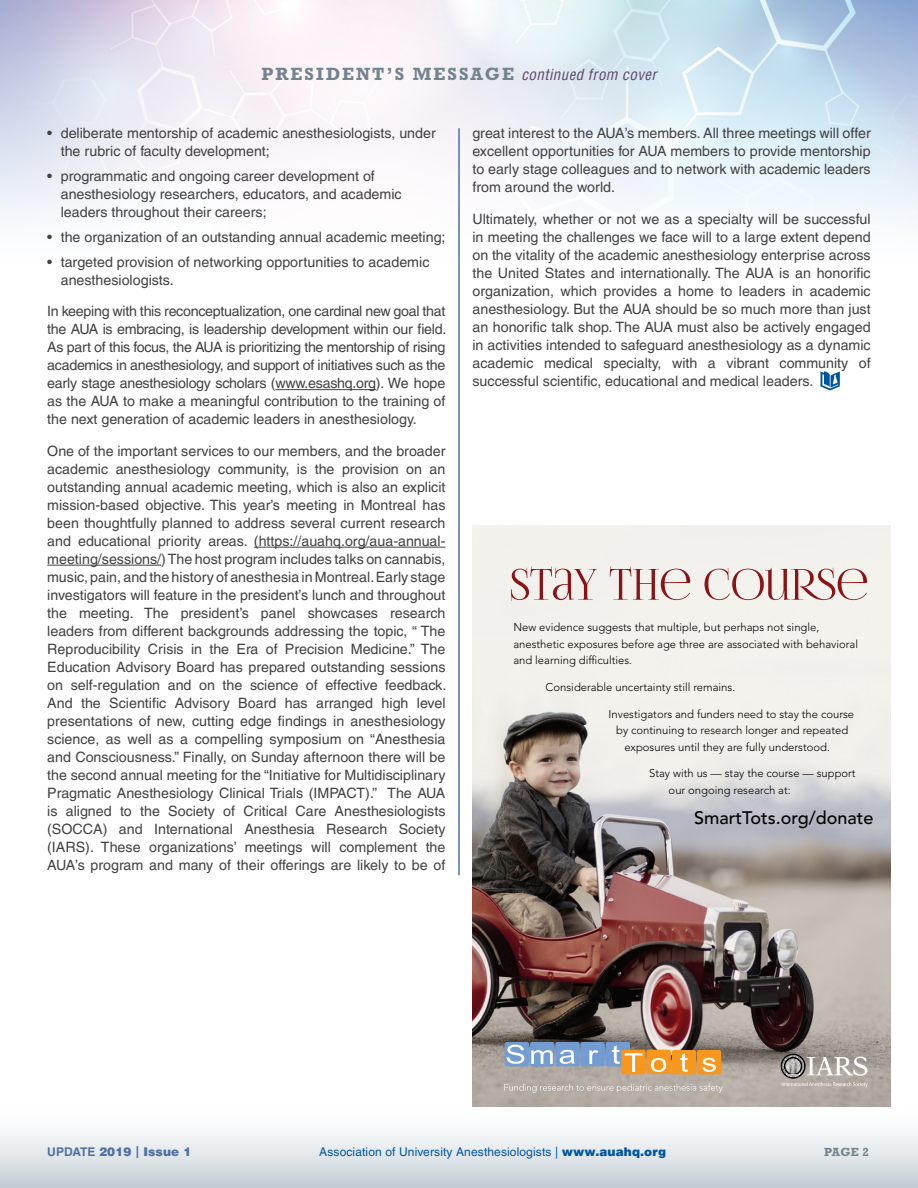
<style>
.page{position:relative;width:918px;height:1188px;background:#fff}
.page>*{position:absolute;margin:0;border:0;box-sizing:border-box;transform-origin:0 0}
.t1{font:700 18px "Rockwell Std";letter-spacing:.11em;color:#73848d}
.t2{font:500 18px "Avenir LT Std";color:#000}
.t3{font:14.25px/18px "Helvetica LT Pro";color:#414042;text-align:justify}
.t4{font:12px "Helvetica LT Pro";letter-spacing:.01em;color:#00569e}
.t5{font:900 12px "Helvetica LT Pro";letter-spacing:.01em;color:#4f70a5}
.t6{font:700 12px "Rockwell Std";color:#73848d}
.t7{font:300 11.25px/16.5px "Avenir LT Std";color:#000}
.s1{font-family:"Helvetica LT Pro";font-weight:400;font-style:italic;font-stretch:condensed;font-size:15px;color:#5f456c}
.s2{font-weight:700}
.s3{font-weight:900}
</style>
<div class="page">
<div style="left:0;top:1107px;width:918px;height:81px;background:linear-gradient(to bottom,#fff,#c5d0d6)"></div>
<img style="left:0;top:0;width:918px;height:221px">
<hr style="left:275px;top:389px;width:101px;height:1px;background:#414042">
<hr style="left:254px;top:547px;width:191px;height:1px;background:#414042">
<hr style="left:47px;top:565px;width:114px;height:1px;background:#414042">
<svg style="left:820px;top:371px;width:20px;height:19px"></svg>
<hr style="left:458px;top:128px;width:2px;height:747px;background:#4f70a5">
<img style="left:472px;top:525px;width:419px;height:582px">
<svg style="left:511px;top:566px;width:356px;height:35px"></svg>
<div style="left:505px;top:1042px;width:24px;height:24px;background:#739cd2;border-radius:2px"></div>
<svg style="left:506px;top:1045px;width:19px;height:19px"></svg>
<div style="left:530px;top:1042px;width:24px;height:24px;background:#739cd2;border-radius:2px"></div>
<svg style="left:531px;top:1050px;width:22px;height:14px"></svg>
<div style="left:555px;top:1042px;width:25px;height:24px;background:#739cd2;border-radius:2px"></div>
<svg style="left:560px;top:1050px;width:15px;height:14px"></svg>
<div style="left:580px;top:1042px;width:25px;height:24px;background:#739cd2;border-radius:2px"></div>
<svg style="left:589px;top:1050px;width:9px;height:14px"></svg>
<div style="left:606px;top:1042px;width:24px;height:24px;background:#739cd2;border-radius:2px"></div>
<div style="left:646px;top:1050px;width:25px;height:24px;background:#f8971d;border-radius:2px"></div>
<svg style="left:651px;top:1058px;width:15px;height:14px"></svg>
<div style="left:672px;top:1050px;width:24px;height:24px;background:#f8971d;border-radius:2px"></div>
<svg style="left:680px;top:1053px;width:8px;height:19px"></svg>
<div style="left:697px;top:1050px;width:24px;height:24px;background:#f8971d;border-radius:2px"></div>
<svg style="left:702px;top:1058px;width:14px;height:14px"></svg>
<div style="left:621px;top:1050px;width:25px;height:24px;background:#f8971d;border-radius:2px"></div>
<svg style="left:612px;top:1045px;width:31px;height:27px"></svg>
<svg style="left:504px;top:1083px;width:219px;height:10px"></svg>
<div style="left:781px;top:1054px;width:24px;height:24px;border:1px solid #000;border-radius:50%"></div>
<svg style="left:782px;top:1055px;width:86px;height:32px"></svg>
<svg style="left:472px;top:1113px;width:2px;height:10px"></svg>
<svg style="left:911px;top:1113px;width:7px;height:10px"></svg>
<p class="t1" style="left:261px;top:63px;width:397px">PRESIDENT’S MESSAGE <span class="s1">continued from cover</span></p>
<p class="t3" style="left:61px;top:124px;width:377px;text-indent:-13px">• deliberate mentorship of academic anesthesiologists, under the rubric of faculty development;</p>
<p class="t3" style="left:61px;top:167px;width:342px;text-align:left;text-indent:-13px">• programmatic and ongoing career development of anesthesiology researchers, educators, and academic leaders throughout their careers;</p>
<p class="t3" style="left:47px;top:228px;width:400px">• the organization of an outstanding annual academic meeting;</p>
<p class="t3" style="left:61px;top:253px;width:370px;text-indent:-13px">• targeted provision of networking opportunities to academic anesthesiologists.</p>
<p class="t3" style="left:47px;top:302px;width:401px">In keeping with this reconceptualization, one cardinal new goal that the AUA is embracing, is leadership development within our field.<br>As part of this focus, the AUA is prioritizing the mentorship of rising academics in anesthesiology, and support of initiatives such as the early stage anesthesiology scholars (www.esashq.org). We hope as the AUA to make a meaningful contribution to the training of the next generation of academic leaders in anesthesiology.</p>
<p class="t3" style="left:47px;top:442px;width:401px">One of the important services to our members, and the broader academic anesthesiology community, is the provision on an outstanding annual academic meeting, which is also an explicit mission-based objective. This year’s meeting in Montreal has been thoughtfully planned to address several current research and educational priority areas. (https://auahq.org/aua-annual&shy;meeting/sessions/) The host program includes talks on cannabis, music, pain, and the history of anesthesia in Montreal. Early stage investigators will feature in the president’s lunch and throughout the meeting. The president’s panel showcases research leaders from different backgrounds addressing the topic, “ The Reproducibility Crisis in the Era of Precision Medicine.” The Education Advisory Board has prepared outstanding sessions on self-regulation and on the science of effective feedback.<br>And the Scientific Advisory Board has arranged high level presentations of new, cutting edge findings in anesthesiology science, as well as a compelling symposium on “Anesthesia and Consciousness.” Finally, on Sunday afternoon there will be the second annual meeting for the “Initiative for Multidisciplinary Pragmatic Anesthesiology Clinical Trials (IMPACT).” The AUA is aligned to the Society of Critical Care Anesthesiologists (SOCCA) and International Anesthesia Research Society (IARS). These organizations’ meetings will complement the AUA’s program and many of their offerings are likely to be of</p>
<p class="t3" style="left:472px;top:124px;width:400px">great interest to the AUA’s members. All three meetings will offer excellent opportunities for AUA members to provide mentorship to early stage colleagues and to network with academic leaders from around the world.</p>
<p class="t3" style="left:472px;top:210px;width:400px">Ultimately, whether or not we as a specialty will be successful in meeting the challenges we face will to a large extent depend on the vitality of the academic anesthesiology enterprise across the United States and internationally. The AUA is an honorific organization, which provides a home to leaders in academic anesthesiology. But the AUA should be so much more than just an honorific talk shop. The AUA must also be actively engaged in activities intended to safeguard anesthesiology as a dynamic academic medical specialty, with a vibrant community of successful scientific, educational and medical leaders.</p>
<p class="t7" style="left:513px;top:619px;width:346px">New evidence suggests that multiple, but perhaps not single, anesthetic exposures before age three are associated with behavioral and learning difficulties.</p>
<p class="t7" style="left:546px;top:679px;width:191px">Considerable uncertainty still remains.</p>
<p class="t7" style="left:609px;top:706px;width:247px">Investigators and funders need to stay the course</p>
<p class="t7" style="left:616px;top:722px;width:234px">by continuing to research longer and repeated</p>
<p class="t7" style="left:624px;top:739px;width:207px">exposures until they are fully understood.</p>
<p class="t7" style="left:669px;top:765px;width:189px;text-indent:-19px">Stay with us — stay the course — support our ongoing research at:</p>
<p class="t2" style="left:694px;top:808px;width:181px">SmartTots.org/donate</p>
<p class="t5" style="left:47px;top:1144px;width:146px"><span class="s2">UPDATE</span> 2019 | Issue 1</p>
<p class="t4" style="left:319px;top:1145px;width:348px">Association of University Anesthesiologists | <span class="s3">www.auahq.org</span></p>
<p class="t6" style="left:824px;top:1145px;width:47px">PAGE 2</p>
</div>
